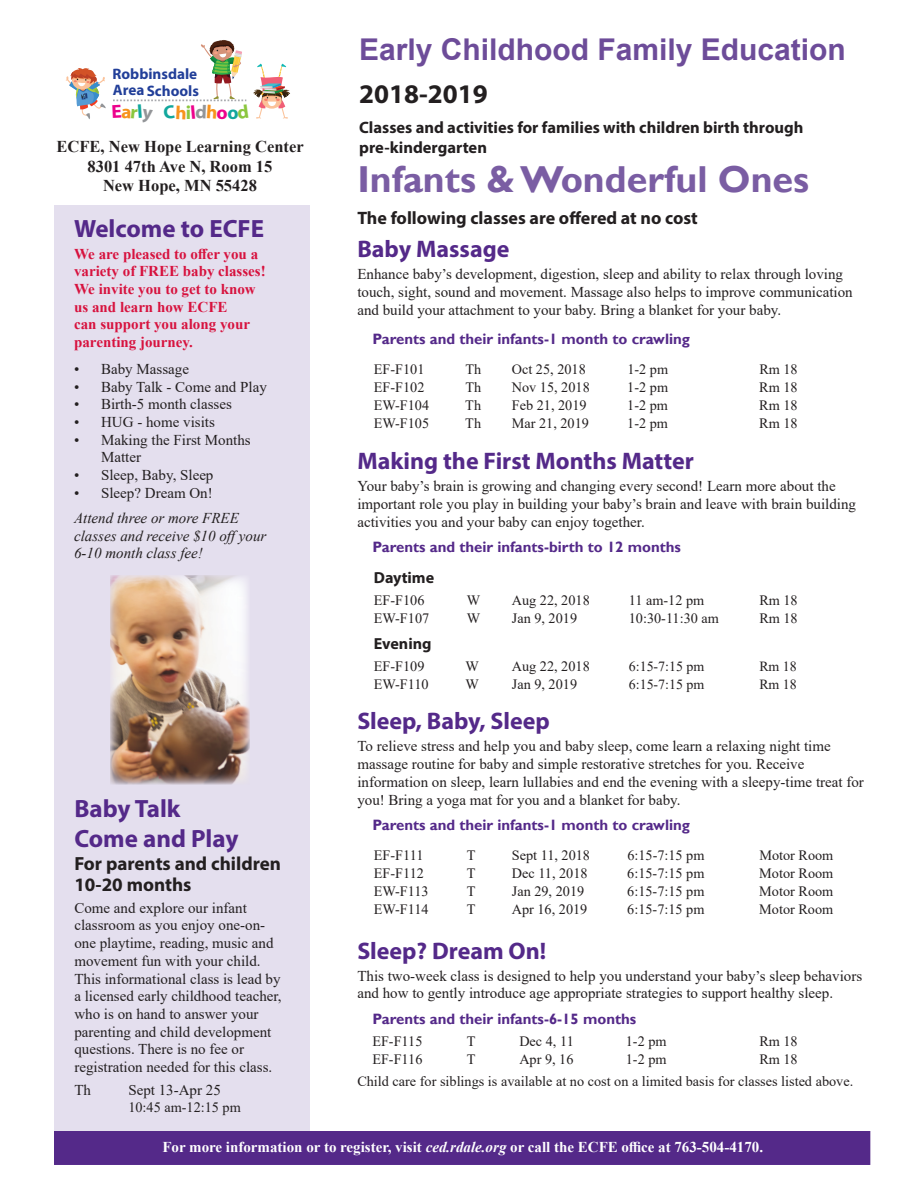
<style>
.page{position:relative;width:918px;height:1188px;background:#fff}
.page>*{position:absolute;margin:0;border:0;box-sizing:border-box;transform-origin:0 0}
.t1{font:700 37.5px "Gill Sans";color:#7a5da3}
.t2{font:700 30px "Arial";color:#6d4c99}
.t3{font:700 27px "Myriad Pro";color:#231f20}
.t4{font:700 25.05px/30px "Myriad Pro";color:#542989}
.t5{font:700 24px "Myriad Pro";color:#542989}
.t6{font:700 19.05px/21px "Myriad Pro";color:#231f20}
.t7{font:700 18.9px "Myriad";color:#ed028c}
.t8{font:700 18.9px "Myriad";color:#8bc63e}
.t9{font:700 18px "Myriad Pro";color:#231f20}
.t10{font:700 16.5px "Myriad Pro";color:#231f20}
.t11{font:700 16.5px/19.8px "Times New Roman";color:#231f20;text-align:center}
.t12{font:700 16.05px "Myriad Pro";color:#231f20}
.t13{font:700 15.15px/17.2px "Myriad";color:#223f99}
.t14{font:15px/17.7px "Times New Roman";color:#231f20}
.t15{font:700 15px "Gill Sans";color:#542989}
.t16{font:700 15px/17.7px "Times New Roman";color:#d7123e}
.t17{font:700 15px "Times New Roman";color:#fff}
.t18{font:italic 15px/17.7px "Times New Roman";color:#231f20}
.t19{font:14.25px/22.4px "Times New Roman";color:#231f20}
.t20{font:13.95px "Times New Roman";color:#231f20}
.s1{color:#12a79d}
.s2{font-style:italic}
</style>
<div class="page">
<div style="left:54px;top:1131px;width:816px;height:34px;background:#542989"></div>
<div style="left:54px;top:205px;width:256px;height:926px;background:#e4dfee"></div>
<img style="left:110px;top:575px;width:140px;height:209px">
<svg style="left:66px;top:68px;width:40px;height:51px"></svg>
<svg style="left:113px;top:40px;width:177px;height:79px"></svg>
<p class="t13" style="left:113px;top:66px;width:88px">Robbinsdale<br>Area Schools</p>
<p class="t8" style="left:186px;top:103px;width:7px">i</p>
<p class="t7" style="left:217px;top:103px;width:23px">o<span class="s1">o</span></p>
<h2 class="t2" style="left:359px;top:28px;width:488px">Early Childhood Family Education</h2>
<h3 class="t3" style="left:359px;top:76px;width:130px">2018-2019</h3>
<p class="t10" style="left:359px;top:116px;width:446px">Classes and activities for families with children birth through</p>
<p class="t11" style="left:57px;top:136px;width:249px">ECFE, New Hope Learning Center</p>
<p class="t10" style="left:359px;top:136px;width:129px">pre-kindergarten</p>
<p class="t11" style="left:88px;top:156px;width:186px">8301 47th Ave N, Room 15<br>New Hope, MN 55428</p>
<h1 class="t1" style="left:357px;top:157px;width:453px">Infants &amp; Wonderful Ones</h1>
<p class="t9" style="left:357px;top:206px;width:342px">The following classes are offered at no cost</p>
<h3 class="t5" style="left:357px;top:233px;width:154px">Baby Massage</h3>
<p class="t14" style="left:357px;top:265px;width:497px">Enhance baby’s development, digestion, sleep and ability to relax through loving touch, sight, sound and movement. Massage also helps to improve communication and build your attachment to your baby. Bring a blanket for your baby.</p>
<p class="t15" style="left:372px;top:330px;width:319px">Parents and their infants-1 month to crawling</p>
<p class="t19" style="left:374px;top:358px;width:52px">EF-F101</p>
<p class="t19" style="left:465px;top:358px;width:17px">Th</p>
<p class="t19" style="left:512px;top:358px;width:76px">Oct 25, 2018</p>
<p class="t19" style="left:627px;top:358px;width:42px">1-2 pm</p>
<p class="t19" style="left:759px;top:358px;width:40px">Rm 18</p>
<p class="t19" style="left:374px;top:376px;width:52px">EF-F102</p>
<p class="t19" style="left:465px;top:376px;width:17px">Th</p>
<p class="t19" style="left:512px;top:376px;width:79px">Nov 15, 2018</p>
<p class="t19" style="left:627px;top:376px;width:42px">1-2 pm</p>
<p class="t19" style="left:759px;top:376px;width:40px">Rm 18</p>
<p class="t19" style="left:374px;top:394px;width:57px">EW-F104</p>
<p class="t19" style="left:465px;top:394px;width:17px">Th</p>
<p class="t19" style="left:512px;top:394px;width:76px">Feb 21, 2019</p>
<p class="t19" style="left:627px;top:394px;width:42px">1-2 pm</p>
<p class="t19" style="left:759px;top:394px;width:40px">Rm 18</p>
<p class="t19" style="left:374px;top:412px;width:57px">EW-F105</p>
<p class="t19" style="left:465px;top:412px;width:17px">Th</p>
<p class="t19" style="left:512px;top:412px;width:79px">Mar 21, 2019</p>
<p class="t19" style="left:627px;top:412px;width:42px">1-2 pm</p>
<p class="t19" style="left:759px;top:412px;width:40px">Rm 18</p>
<h3 class="t5" style="left:357px;top:445px;width:338px">Making the First Months Matter</h3>
<p class="t14" style="left:357px;top:477px;width:500px">Your baby’s brain is growing and changing every second! Learn more about the important role you play in building your baby’s brain and leave with brain building activities you and your baby can enjoy together.</p>
<p class="t15" style="left:372px;top:538px;width:310px">Parents and their infants-birth to 12 months</p>
<p class="t12" style="left:374px;top:568px;width:62px">Daytime</p>
<p class="t19" style="left:374px;top:588px;width:52px">EF-F106</p>
<p class="t19" style="left:467px;top:588px;width:15px">W</p>
<p class="t19" style="left:512px;top:588px;width:79px">Aug 22, 2018</p>
<p class="t19" style="left:629px;top:588px;width:77px">11 am-12 pm</p>
<p class="t19" style="left:759px;top:588px;width:40px">Rm 18</p>
<p class="t19" style="left:374px;top:606px;width:57px">EW-F107</p>
<p class="t19" style="left:467px;top:606px;width:15px">W</p>
<p class="t19" style="left:512px;top:606px;width:67px">Jan 9, 2019</p>
<p class="t19" style="left:629px;top:606px;width:92px">10:30-11:30 am</p>
<p class="t19" style="left:759px;top:606px;width:40px">Rm 18</p>
<p class="t12" style="left:374px;top:634px;width:59px">Evening</p>
<p class="t19" style="left:374px;top:654px;width:52px">EF-F109</p>
<p class="t19" style="left:465px;top:654px;width:15px">W</p>
<p class="t19" style="left:512px;top:654px;width:79px">Aug 22, 2018</p>
<p class="t20" style="left:629px;top:656px;width:77px">6:15-7:15 pm</p>
<p class="t20" style="left:759px;top:656px;width:39px">Rm 18</p>
<p class="t19" style="left:374px;top:672px;width:56px">EW-F110</p>
<p class="t19" style="left:465px;top:672px;width:15px">W</p>
<p class="t19" style="left:512px;top:672px;width:67px">Jan 9, 2019</p>
<p class="t20" style="left:629px;top:674px;width:77px">6:15-7:15 pm</p>
<p class="t20" style="left:759px;top:674px;width:39px">Rm 18</p>
<h3 class="t5" style="left:357px;top:706px;width:194px">Sleep, Baby, Sleep</h3>
<p class="t14" style="left:357px;top:737px;width:508px">To relieve stress and help you and baby sleep, come learn a relaxing night time massage routine for baby and simple restorative stretches for you. Receive information on sleep, learn lullabies and end the evening with a sleepy-time treat for you! Bring a yoga mat for you and a blanket for baby.</p>
<p class="t15" style="left:372px;top:816px;width:319px">Parents and their infants-1 month to crawling</p>
<p class="t19" style="left:374px;top:843px;width:51px">EF-F111</p>
<p class="t19" style="left:467px;top:843px;width:10px">T</p>
<p class="t19" style="left:512px;top:843px;width:80px">Sept 11, 2018</p>
<p class="t19" style="left:627px;top:843px;width:79px">6:15-7:15 pm</p>
<p class="t19" style="left:759px;top:843px;width:76px">Motor Room</p>
<p class="t19" style="left:374px;top:861px;width:52px">EF-F112</p>
<p class="t19" style="left:467px;top:861px;width:10px">T</p>
<p class="t19" style="left:512px;top:861px;width:77px">Dec 11, 2018</p>
<p class="t19" style="left:627px;top:861px;width:79px">6:15-7:15 pm</p>
<p class="t19" style="left:759px;top:861px;width:76px">Motor Room</p>
<p class="t19" style="left:374px;top:879px;width:56px">EW-F113</p>
<p class="t19" style="left:467px;top:879px;width:10px">T</p>
<p class="t19" style="left:512px;top:879px;width:74px">Jan 29, 2019</p>
<p class="t19" style="left:627px;top:879px;width:79px">6:15-7:15 pm</p>
<p class="t19" style="left:759px;top:879px;width:76px">Motor Room</p>
<p class="t19" style="left:374px;top:897px;width:56px">EW-F114</p>
<p class="t19" style="left:467px;top:897px;width:10px">T</p>
<p class="t19" style="left:512px;top:897px;width:77px">Apr 16, 2019</p>
<p class="t19" style="left:627px;top:897px;width:79px">6:15-7:15 pm</p>
<p class="t19" style="left:759px;top:897px;width:76px">Motor Room</p>
<h3 class="t5" style="left:357px;top:935px;width:191px">Sleep? Dream On!</h3>
<p class="t14" style="left:357px;top:966px;width:506px">This two-week class is designed to help you understand your baby’s sleep behaviors and how to gently introduce age appropriate strategies to support healthy sleep.</p>
<p class="t15" style="left:372px;top:1010px;width:265px">Parents and their infants-6-15 months</p>
<p class="t19" style="left:372px;top:1030px;width:52px">EF-F115</p>
<p class="t19" style="left:467px;top:1030px;width:10px">T</p>
<p class="t19" style="left:519px;top:1030px;width:56px">Dec 4, 11</p>
<p class="t19" style="left:626px;top:1030px;width:42px">1-2 pm</p>
<p class="t19" style="left:759px;top:1030px;width:40px">Rm 18</p>
<p class="t19" style="left:372px;top:1048px;width:52px">EF-F116</p>
<p class="t19" style="left:467px;top:1048px;width:10px">T</p>
<p class="t19" style="left:519px;top:1048px;width:56px">Apr 9, 16</p>
<p class="t19" style="left:626px;top:1048px;width:42px">1-2 pm</p>
<h3 class="t4" style="left:74px;top:212px;width:192px">Welcome to ECFE</h3>
<p class="t16" style="left:74px;top:244px;width:193px">We are pleased to offer you a variety of FREE baby classes!<br>We invite you to get to know us and learn how ECFE<br>can support you along your parenting journey.</p>
<p class="t14" style="left:74px;top:359px;width:116px">• Baby Massage</p>
<p class="t14" style="left:74px;top:377px;width:194px">• Baby Talk - Come and Play</p>
<p class="t14" style="left:74px;top:395px;width:159px">• Birth-5 month classes</p>
<p class="t14" style="left:74px;top:413px;width:142px">• HUG - home visits</p>
<p class="t14" style="left:101px;top:430px;width:151px;text-indent:-27px">• Making the First Months<br>Matter</p>
<p class="t14" style="left:74px;top:466px;width:141px">• Sleep, Baby, Sleep</p>
<p class="t14" style="left:74px;top:483px;width:140px">• Sleep? Dream On!</p>
<p class="t18" style="left:74px;top:509px;width:194px">Attend three or more FREE classes and receive $10 offyour<br>6-10 month class fee!</p>
<h3 class="t4" style="left:74px;top:793px;width:166px">Baby Talk<br>Come and Play</h3>
<p class="t6" style="left:74px;top:852px;width:208px">For parents and children<br>10-20 months</p>
<p class="t14" style="left:74px;top:898px;width:209px">Come and explore our infant classroom as you enjoy one-on&shy;one playtime, reading, music and movement fun with your child.<br>This informational class is lead by a licensed early childhood teacher, who is on hand to answer your parenting and child development questions. There is no fee or registration needed for this class.</p>
<p class="t14" style="left:74px;top:1080px;width:18px">Th</p>
<p class="t14" style="left:128px;top:1080px;width:94px">Sept 13-Apr 25</p>
<p class="t19" style="left:128px;top:1096px;width:114px">10:45 am-12:15 pm</p>
<p class="t19" style="left:357px;top:1048px;width:497px;text-indent:402px">Rm 18<br>Child care for siblings is available at no cost on a limited basis for classes listed above.</p>
<p class="t17" style="left:162px;top:1136px;width:602px">For more information or to register, visit <span class="s2">ced.rdale.org</span> or call the ECFE office at 763-504-4170.</p>
</div>
